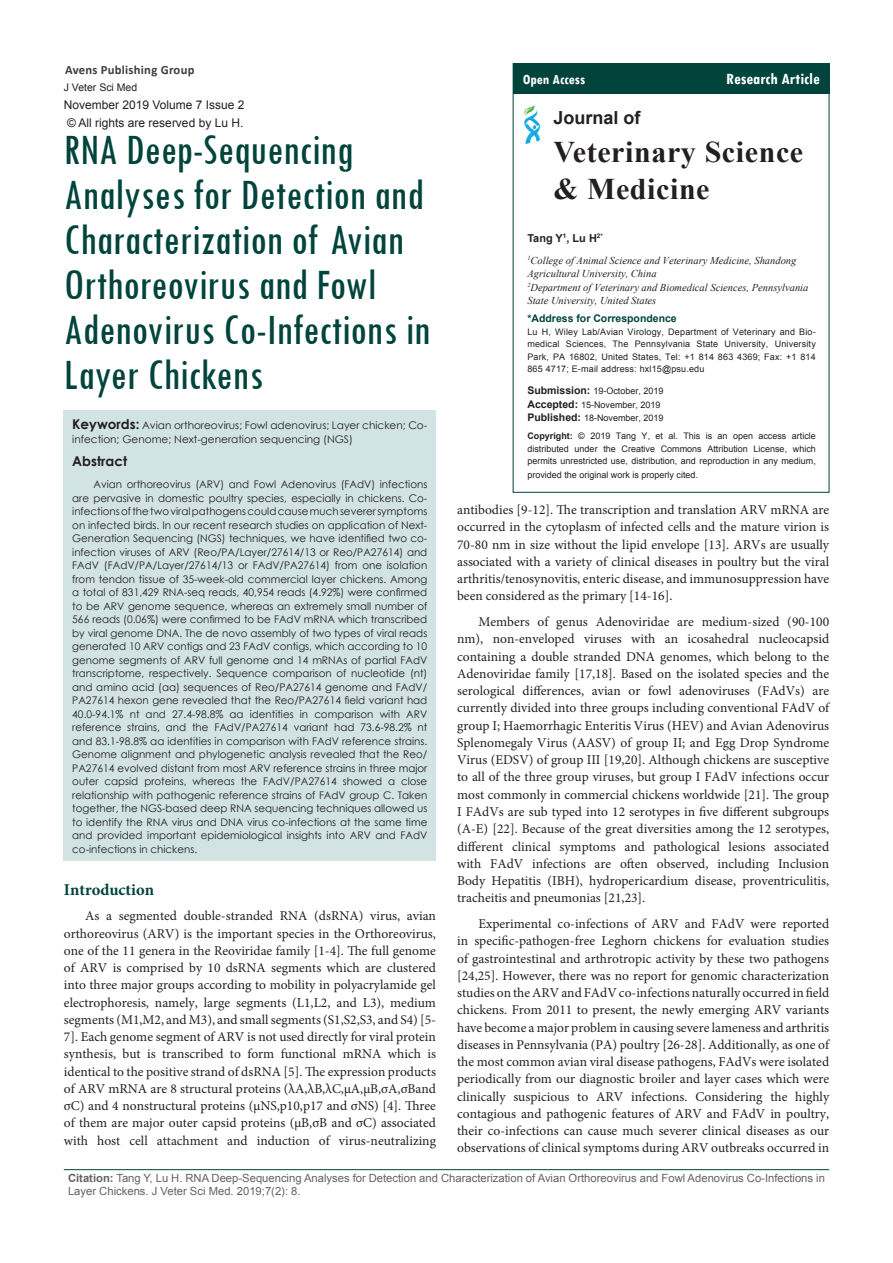
<style>
.page{position:relative;width:893px;height:1263px;background:#fff}
.page>*{position:absolute;margin:0;border:0;box-sizing:border-box;transform-origin:0 0}
.t1{font:condensed 45px/45px "Tw Cen";color:#00443c}
.t2{font:700 30px/37.5px "Times New Roman";letter-spacing:.02em;color:#231f20}
.t3{font:700 18px "Arial";color:#231f20}
.t4{font:700 condensed 16.65px "Tw Cen";color:#fff}
.t5{font:700 16.5px "Minion Pro";color:#00443c}
.t6{font:700 condensed 14.85px "Tw Cen";color:#fff}
.t7{font:13.5px/17.2px "Minion Pro";color:#231f20;text-align:justify}
.t8{font:700 13.5px "Century Gothic";color:#231f20}
.t9{font:700 12.6px "Calibri";letter-spacing:.02em;color:#3c3d3d}
.t10{font:12px "Arial";color:#231f20}
.t11{font:11.25px/13.5px "Arial";color:#636366}
.t12{font:700 10.95px "Arial";color:#231f20}
.t13{font:10.5px/13.5px "Century Gothic";color:#231f20}
.t14{font:italic 10.5px/13.5px "Times New Roman";color:#231f20}
.t15{font:700 10.5px "Arial";color:#00443c}
.t16{font:10.5px "Arial";color:#231f20}
.t17{font:9px/12.6px "Arial";color:#231f20;text-align:justify}
.t18{font:9px "Calibri";letter-spacing:.04em;color:#3c3d3d}
.s1{font-family:"Arial";font-size:8.1px}
.s2{font-weight:700;font-size:13.5px}
.s3{font-weight:700;font-size:10.5px}
.s4{font-weight:700}
</style>
<div class="page">
<hr style="left:64px;top:1169px;width:765px;height:1px;background:#00443c">
<div style="left:64px;top:411px;width:372px;height:450px;background:#d2e3e3"></div>
<div style="left:513px;top:64px;width:316px;height:30px;background:#00443c"></div>
<img style="left:524px;top:107px;width:17px;height:37px">
<p class="t9" style="left:65px;top:62px;width:131px">Avens Publishing Group</p>
<p class="t18" style="left:65px;top:77px;width:79px">Invi<span class="s1">t</span>ing Innova<span class="s1">t</span>ions</p>
<p class="t16" style="left:64px;top:80px;width:75px">J Veter Sci Med</p>
<p class="t10" style="left:64px;top:96px;width:182px">November 2019 Volume 7 Issue 2</p>
<p class="t10" style="left:67px;top:114px;width:178px">© All rights are reserved by Lu H.</p>
<p class="t1" style="left:64px;top:127px;width:368px">RNA Deep-Sequencing<br>Analyses for Detection and<br>Characterization of Avian<br>Orthoreovirus and Fowl<br>Adenovirus Co-Infections in<br>Layer Chickens</p>
<p class="t13" style="left:72px;top:418px;width:357px"><span class="s2">Keywords:</span> Avian orthoreovirus; Fowl adenovirus; Layer chicken; Co&shy;infection; Genome; Next-generation sequencing (NGS)</p>
<p class="t8" style="left:72px;top:451px;width:56px">Abstract</p>
<p class="t13" style="left:72px;top:477px;width:357px;text-align:justify;text-indent:21px">Avian orthoreovirus (ARV) and Fowl Adenovirus (FAdV) infections are pervasive in domestic poultry species, especially in chickens. Co&shy;infections of the two viral pathogens could cause much severer symptoms on infected birds. In our recent research studies on application of Next-Generation Sequencing (NGS) techniques, we have identified two co&shy;infection viruses of ARV (Reo/PA/Layer/27614/13 or Reo/PA27614) and FAdV (FAdV/PA/Layer/27614/13 or FAdV/PA27614) from one isolation from tendon tissue of 35-week-old commercial layer chickens. Among a total of 831,429 RNA-seq reads, 40,954 reads (4.92%) were confirmed to be ARV genome sequence, whereas an extremely small number of 566 reads (0.06%) were confirmed to be FAdV mRNA which transcribed by viral genome DNA. The de novo assembly of two types of viral reads generated 10 ARV contigs and 23 FAdV contigs, which according to 10 genome segments of ARV full genome and 14 mRNAs of partial FAdV transcriptome, respectively. Sequence comparison of nucleotide (nt) and amino acid (aa) sequences of Reo/PA27614 genome and FAdV/ PA27614 hexon gene revealed that the Reo/PA27614 field variant had 40.0-94.1% nt and 27.4-98.8% aa identities in comparison with ARV reference strains, and the FAdV/PA27614 variant had 73.6-98.2% nt and 83.1-98.8% aa identities in comparison with FAdV reference strains.<br>Genome alignment and phylogenetic analysis revealed that the Reo/ PA27614 evolved distant from most ARV reference strains in three major outer capsid proteins, whereas the FAdV/PA27614 showed a close relationship with pathogenic reference strains of FAdV group C. Taken together, the NGS-based deep RNA sequencing techniques allowed us to identify the RNA virus and DNA virus co-infections at the same time and provided important epidemiological insights into ARV and FAdV co-infections in chickens.</p>
<p class="t5" style="left:64px;top:878px;width:92px">Introduction</p>
<p class="t7" style="left:64px;top:907px;width:374px;text-indent:21px">As a segmented double-stranded RNA (dsRNA) virus, avian orthoreovirus (ARV) is the important species in the Orthoreovirus, one of the 11 genera in the Reoviridae family [1-4]. The full genome of ARV is comprised by 10 dsRNA segments which are clustered into three major groups according to mobility in polyacrylamide gel electrophoresis, namely, large segments (L1,L2, and L3), medium segments (M1,M2, and M3), and small segments (S1,S2,S3, and S4) [5- 7]. Each genome segment of ARV is not used directly for viral protein synthesis, but is transcribed to form functional mRNA which is identical to the positive strand of dsRNA [5]. The expression products of ARV mRNA are 8 structural proteins (λA,λB,λC,μA,μB,σA,σBand σC) and 4 nonstructural proteins (μNS,p10,p17 and σNS) [4]. Three of them are major outer capsid proteins (μB,σB and σC) associated with host cell attachment and induction of virus-neutralizing</p>
<p class="t6" style="left:523px;top:70px;width:64px">Open Access</p>
<p class="t4" style="left:726px;top:69px;width:95px">Research Article</p>
<p class="t3" style="left:553px;top:105px;width:89px">Journal of</p>
<p class="t2" style="left:553px;top:132px;width:251px">Veterinary Science &amp; Medicine</p>
<p class="t9" style="left:550px;top:111px;width:131px">Avens Publishing Group</p>
<p class="t12" style="left:527px;top:230px;width:77px">Tang Y<sup>1</sup>, Lu H<sup>2*</sup></p>
<p class="t14" style="left:527px;top:253px;width:271px"><sup>1</sup>College of Animal Science and Veterinary Medicine, Shandong<br>Agricultural University, China</p>
<p class="t14" style="left:527px;top:280px;width:282px"><sup>2</sup>Department of Veterinary and Biomedical Sciences, Pennsylvania<br>State University, United States</p>
<p class="t15" style="left:527px;top:311px;width:151px">*Address for Correspondence</p>
<p class="t17" style="left:527px;top:325px;width:290px">Lu H, Wiley Lab/Avian Virology, Department of Veterinary and Bio&shy;medical Sciences, The Pennsylvania State University, University Park, PA 16802, United States, Tel: +1 814 863 4369; Fax: +1 814<br>865 4717; E-mail address: hxl15@psu.edu</p>
<p class="t17" style="left:527px;top:385px;width:137px"><span class="s3">Submission:</span> 19-October, 2019</p>
<p class="t17" style="left:527px;top:398px;width:135px"><span class="s3">Accepted:</span> 15-November, 2019</p>
<p class="t17" style="left:527px;top:412px;width:138px"><span class="s3">Published:</span> 18-November, 2019</p>
<p class="t17" style="left:527px;top:430px;width:290px"><span class="s4">Copyright:</span> © 2019 Tang Y, et al. This is an open access article distributed under the Creative Commons Attribution License, which permits unrestricted use, distribution, and reproduction in any medium,</p>
<p class="t17" style="left:527px;top:468px;width:172px">provided the original work is properly cited.</p>
<p class="t7" style="left:457px;top:501px;width:374px">antibodies [9-12]. The transcription and translation ARV mRNA are occurred in the cytoplasm of infected cells and the mature virion is 70-80 nm in size without the lipid envelope [13]. ARVs are usually associated with a variety of clinical diseases in poultry but the viral arthritis/tenosynovitis, enteric disease, and immunosuppression have been considered as the primary [14-16].</p>
<p class="t7" style="left:457px;top:613px;width:374px;text-indent:21px">Members of genus Adenoviridae are medium-sized (90-100 nm), non-enveloped viruses with an icosahedral nucleocapsid containing a double stranded DNA genomes, which belong to the Adenoviridae family [17,18]. Based on the isolated species and the serological differences, avian or fowl adenoviruses (FAdVs) are currently divided into three groups including conventional FAdV of group I; Haemorrhagic Enteritis Virus (HEV) and Avian Adenovirus Splenomegaly Virus (AASV) of group II; and Egg Drop Syndrome Virus (EDSV) of group III [19,20]. Although chickens are susceptive to all of the three group viruses, but group I FAdV infections occur most commonly in commercial chickens worldwide [21]. The group I FAdVs are sub typed into 12 serotypes in five different subgroups (A-E) [22]. Because of the great diversities among the 12 serotypes, different clinical symptoms and pathological lesions associated with FAdV infections are often observed, including Inclusion Body Hepatitis (IBH), hydropericardium disease, proventriculitis, tracheitis and pneumonias [21,23].</p>
<p class="t7" style="left:457px;top:915px;width:374px;text-indent:21px">Experimental co-infections of ARV and FAdV were reported in specific-pathogen-free Leghorn chickens for evaluation studies of gastrointestinal and arthrotropic activity by these two pathogens [24,25]. However, there was no report for genomic characterization studies on the ARV and FAdV co-infections naturally occurred in field chickens. From 2011 to present, the newly emerging ARV variants have become a major problem in causing severe lameness and arthritis diseases in Pennsylvania (PA) poultry [26-28]. Additionally, as one of the most common avian viral disease pathogens, FAdVs were isolated periodically from our diagnostic broiler and layer cases which were clinically suspicious to ARV infections. Considering the highly contagious and pathogenic features of ARV and FAdV in poultry, their co-infections can cause much severer clinical diseases as our observations of clinical symptoms during ARV outbreaks occurred in</p>
<p class="t11" style="left:68px;top:1171px;width:758px"><span class="s4">Citation:</span> Tang Y, Lu H. RNA Deep-Sequencing Analyses for Detection and Characterization of Avian Orthoreovirus and Fowl Adenovirus Co-Infections in<br>Layer Chickens. J Veter Sci Med. 2019;7(2): 8.</p>
</div>
